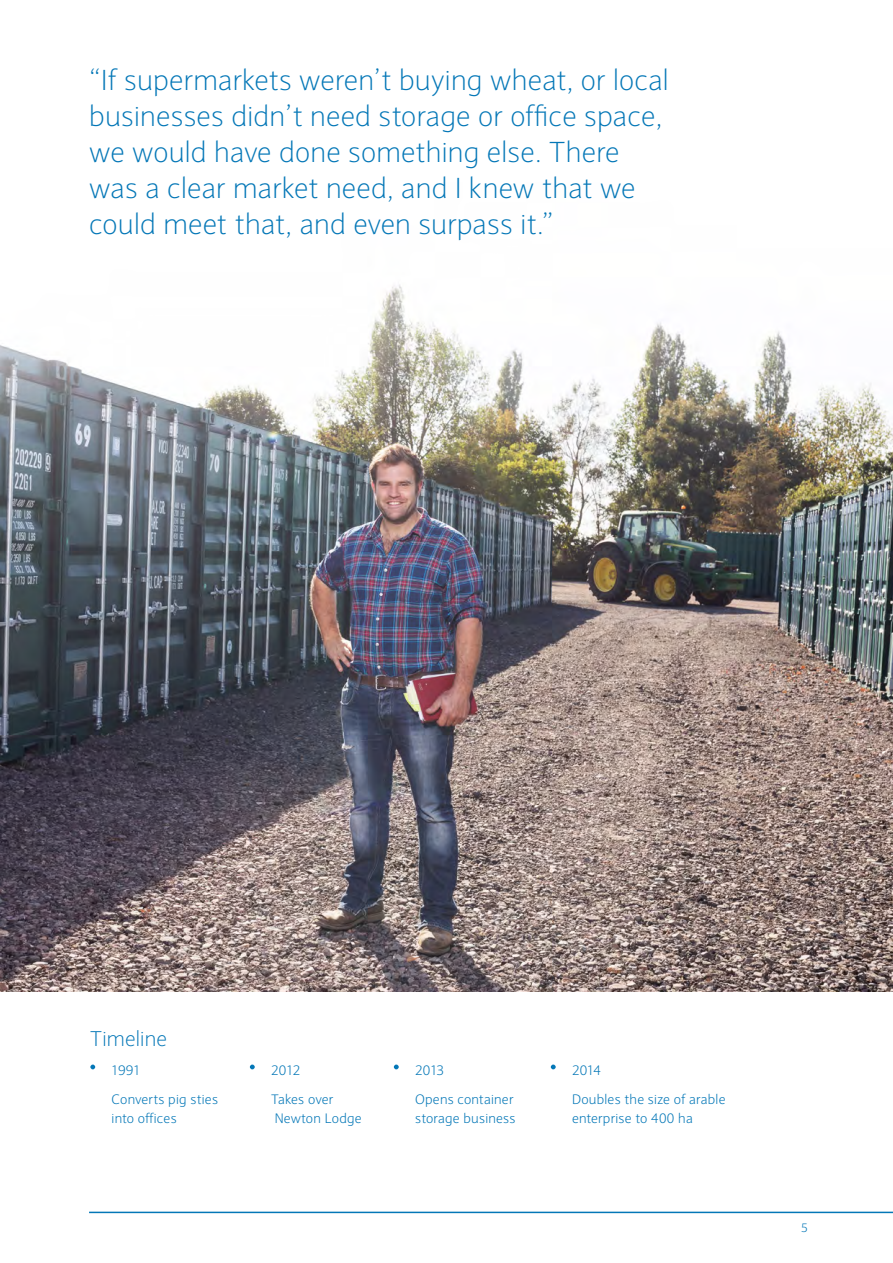
<style>
.page{position:relative;width:893px;height:1263px;background:#fff}
.page>*{position:absolute;margin:0;border:0;box-sizing:border-box;transform-origin:0 0}
.t1{font:200 28.5px/36px "Expert Sans";letter-spacing:.01em;color:#0477b7}
.t2{font:200 21px "Expert Sans";letter-spacing:.01em;color:#0477b7}
.t3{font:300 13.5px/19.5px "Expert Sans";letter-spacing:.02em;color:#0477b7}
.t4{font:300 13.5px/28.5px "Expert Sans";letter-spacing:-.005em;color:#0477b7}
.t5{font:300 12px "Expert Sans";color:#0477b7}
</style>
<div class="page">
<hr style="left:89px;top:1211px;width:804px;height:2px;background:#0477b7">
<img style="left:1px;top:284px;width:892px;height:707px">
<svg style="left:90px;top:1064px;width:5px;height:5px"></svg>
<svg style="left:250px;top:1064px;width:5px;height:5px"></svg>
<svg style="left:394px;top:1064px;width:5px;height:5px"></svg>
<svg style="left:551px;top:1064px;width:5px;height:5px"></svg>
<p class="t1" style="left:89px;top:62px;width:581px">“If supermarkets weren’t buying wheat, or local businesses didn’t need storage or office space, we would have done something else. There was a clear market need, and I knew that we could meet that, and even surpass it.”</p>
<p class="t2" style="left:90px;top:1026px;width:78px">Timeline</p>
<p class="t3" style="left:112px;top:1056px;width:108px;line-height:28.5px">1991<br>Converts pig sties</p>
<p class="t3" style="left:112px;top:1109px;width:67px">into offices</p>
<p class="t4" style="left:271px;top:1056px;width:64px">2012<br>Takes over</p>
<p class="t3" style="left:275px;top:1109px;width:89px">Newton Lodge</p>
<p class="t3" style="left:415px;top:1061px;width:31px">2013</p>
<p class="t3" style="left:572px;top:1061px;width:31px">2014</p>
<p class="t3" style="left:415px;top:1089px;width:102px">Opens container storage business</p>
<p class="t3" style="left:572px;top:1089px;width:155px">Doubles the size of arable enterprise to 400 ha</p>
<p class="t5" style="left:801px;top:1220px;width:8px">5</p>
</div>
